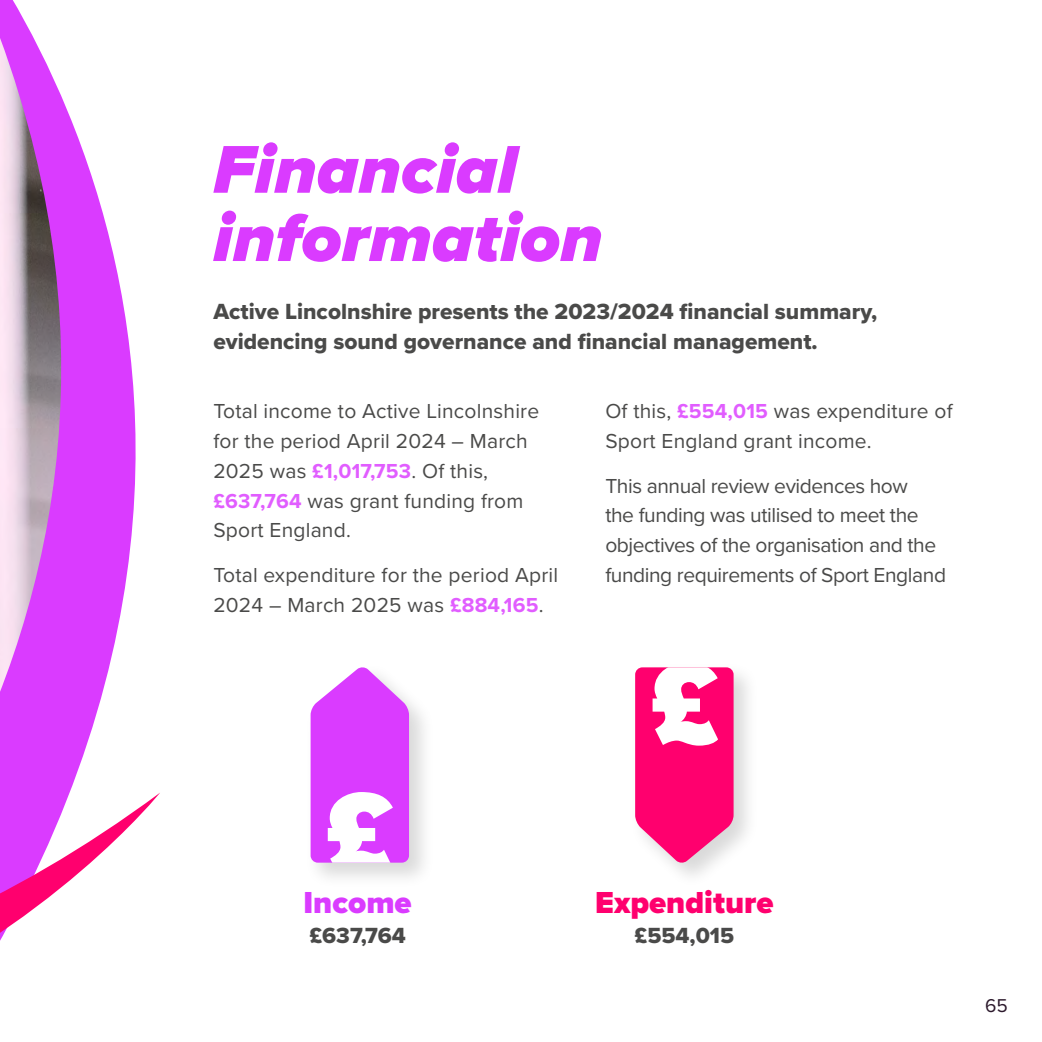
<style>
.page{position:relative;width:1042px;height:1042px;background:#fff}
.page>*{position:absolute;margin:0;border:0;box-sizing:border-box;transform-origin:0 0}
.t1{font:900 120.58px "Proxima Nova";color:#fff}
.t2{font:italic 900 70px/68.2px "Proxima Nova";color:#da3bff}
.t3{font:900 31.5px "Proxima Nova";color:#ff006e}
.t4{font:900 31.5px "Proxima Nova";color:#da3bff}
.t5{font:22.75px/29.8px "Proxima Nova Extrabld";color:#4a4a49}
.t6{font:21px/29.8px "Proxima Nova";letter-spacing:.01em;color:#4a4a49}
.t7{font:21px/29.8px "Proxima Nova";letter-spacing:-.02em;color:#4a4a49}
.t8{font:19.25px "Proxima Nova";color:#2c192c}
.s1{font-weight:700;color:#e15dff}
</style>
<div class="page">
<div style="left:305px;top:662px;width:130px;height:227px;background:#000;opacity:.15"></div>
<svg style="left:404px;top:666px;width:5px;height:196px"></svg>
<div style="left:629px;top:661px;width:130px;height:227px;background:#000;opacity:.15"></div>
<svg style="left:635px;top:667px;width:98px;height:196px;background:#fd187b"></svg>
<svg style="left:0;top:0;width:404px;height:889px"></svg>
<svg style="left:0;top:706px;width:160px;height:235px"></svg>
<h2 class="t2" style="left:213px;top:140px;width:391px">Financial information</h2>
<p class="t5" style="left:213px;top:296px;width:665px">Active Lincolnshire presents the 2023/2024 financial summary, evidencing sound governance and financial management.</p>
<p class="t6" style="left:213px;top:395px;width:327px">Total income to Active Lincolnshire for the period April 2024 – March<br>2025 was <span class="s1">£1,017,753</span>. Of this, <span class="s1">£637,764</span> was grant funding from<br>Sport England.</p>
<p class="t6" style="left:213px;top:559px;width:346px">Total expenditure for the period April<br>2024 – March 2025 was <span class="s1">£884,165</span>.</p>
<h1 class="t1" style="left:325px;top:743px;width:72px">£</h1>
<h3 class="t4" style="left:303px;top:879px;width:110px">Income</h3>
<p class="t5" style="left:309px;top:920px;width:98px">£637,764</p>
<p class="t6" style="left:605px;top:395px;width:349px">Of this, <span class="s1">£554,015</span> was expenditure of<br>Sport England grant income.</p>
<p class="t7" style="left:605px;top:470px;width:342px">This annual review evidences how<br>the funding was utilised to meet the objectives of the organisation and the funding requirements of Sport England</p>
<h1 class="t1" style="left:649px;top:614px;width:72px">£</h1>
<h3 class="t3" style="left:595px;top:879px;width:180px">Expenditure</h3>
<p class="t5" style="left:634px;top:920px;width:101px">£554,015</p>
<p class="t8" style="left:985px;top:991px;width:24px">65</p>
</div>
